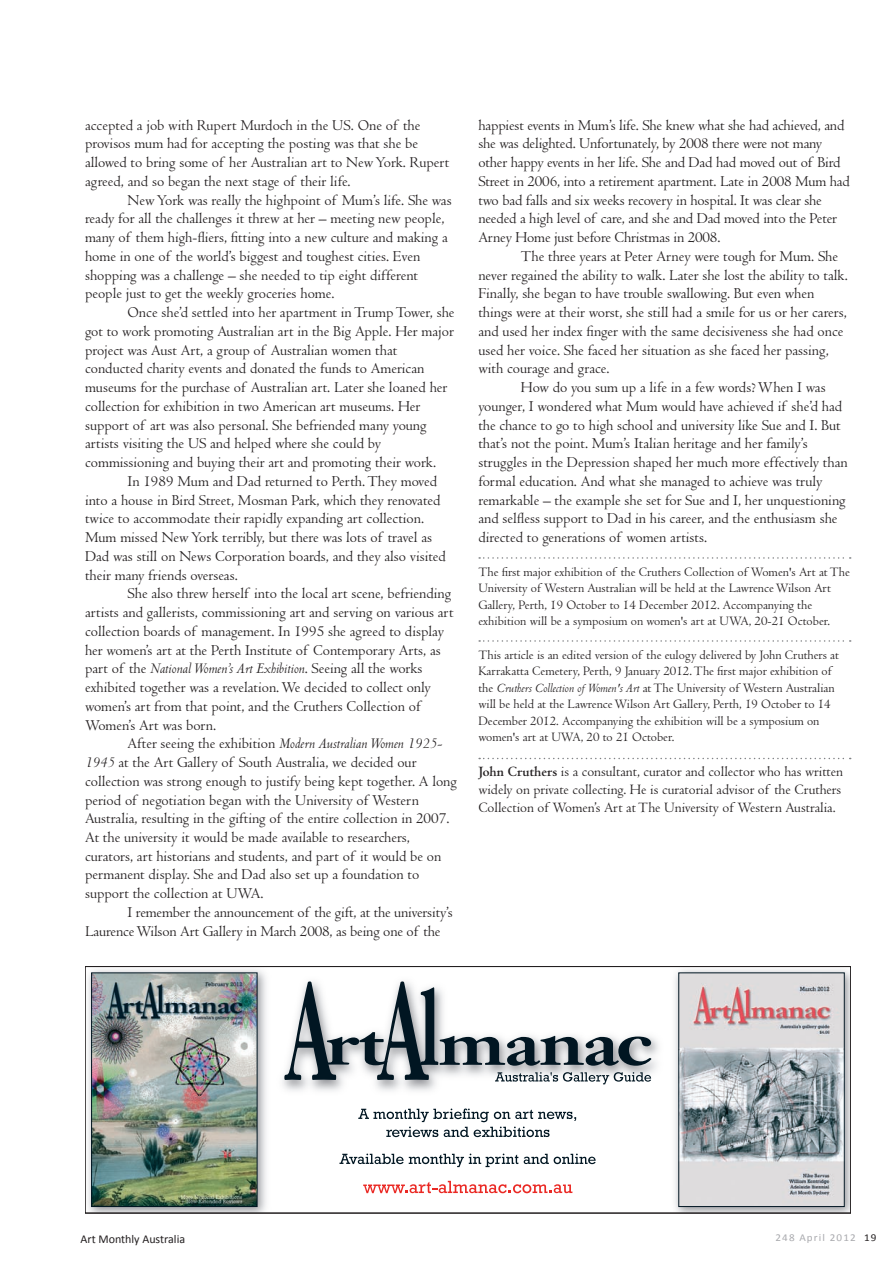
<style>
.page{position:relative;width:893px;height:1263px;background:#fff}
.page>*{position:absolute;margin:0;border:0;box-sizing:border-box;transform-origin:0 0}
.t1{font:15.6px/18.8px "Centaur";color:#231f20}
.t2{font:15.6px "Centaur MT Italic A";color:#231f20}
.t3{font:14.85px/18px "Centaur";color:#231f20}
.t4{font:13.35px/16.5px "Centaur";color:#231f20}
.t5{font:12px "Calibri";color:#231f20}
.t6{font:10.5px "Calibri";letter-spacing:.1em;color:#aaabaf;scale:1.06 1}
.s1{font-family:"Centaur"}
.s2{font-family:"Centaur MT Italic A"}
.s3{font-style:italic}
.s4{font-weight:700}
.s5{color:#231f20}
</style>
<div class="page">
<svg style="left:479px;top:557px;width:372px;height:2px"></svg>
<svg style="left:479px;top:640px;width:372px;height:2px"></svg>
<svg style="left:479px;top:758px;width:372px;height:1px"></svg>
<img style="left:85px;top:967px;width:765px;height:246px">
<p class="t1" style="left:85px;top:116px;width:366px">accepted a job with Rupert Murdoch in the US. One of the provisos mum had for accepting the posting was that she be allowed to bring some of her Australian art to New York. Rupert agreed, and so began the next stage of their life.</p>
<p class="t1" style="left:85px;top:191px;width:368px;text-indent:43px">New York was really the highpoint of Mum’s life. She was ready for all the challenges it threw at her – meeting new people, many of them high-fliers, fitting into a new culture and making a home in one of the world’s biggest and toughest cities. Even shopping was a challenge – she needed to tip eight different people just to get the weekly groceries home.</p>
<p class="t1" style="left:85px;top:303px;width:371px;text-indent:43px">Once she’d settled into her apartment in Trump Tower, she got to work promoting Australian art in the Big Apple. Her major project was Aust Art, a group of Australian women that conducted charity events and donated the funds to American museums for the purchase of Australian art. Later she loaned her collection for exhibition in two American art museums. Her support of art was also personal. She befriended many young artists visiting the US and helped where she could by commissioning and buying their art and promoting their work.</p>
<p class="t1" style="left:85px;top:472px;width:362px;text-indent:43px">In 1989 Mum and Dad returned to Perth. They moved into a house in Bird Street, Mosman Park, which they renovated twice to accommodate their rapidly expanding art collection.<br>Mum missed New York terribly, but there was lots of travel as Dad was still on News Corporation boards, and they also visited their many friends overseas.</p>
<p class="t1" style="left:85px;top:584px;width:370px;text-indent:43px">She also threw herself into the local art scene, befriending artists and gallerists, commissioning art and serving on various art collection boards of management. In 1995 she agreed to display her women’s art at the Perth Institute of Contemporary Arts, as</p>
<p class="t2" style="left:85px;top:660px;width:339px"><span class="s1">part of the</span> National Women’s Art Exhibition<span class="s1">. Seeing all the works</span></p>
<p class="t1" style="left:85px;top:678px;width:347px">exhibited together was a revelation. We decided to collect only women’s art from that point, and the Cruthers Collection of<br>Women’s Art was born.</p>
<p class="t2" style="left:128px;top:735px;width:316px"><span class="s1">After seeing the exhibition</span> Modern Australian Women 1925-</p>
<p class="t1" style="left:85px;top:753px;width:373px"><span class="s2">1945</span> at the Art Gallery of South Australia, we decided our collection was strong enough to justify being kept together. A long period of negotiation began with the University of Western Australia, resulting in the gifting of the entire collection in 2007.<br>At the university it would be made available to researchers, curators, art historians and students, and part of it would be on permanent display. She and Dad also set up a foundation to support the collection at UWA.</p>
<p class="t1" style="left:85px;top:903px;width:369px;text-indent:43px">I remember the announcement of the gift, at the university’s<br>Laurence Wilson Art Gallery in March 2008, as being one of the</p>
<p class="t1" style="left:478px;top:116px;width:373px">happiest events in Mum’s life. She knew what she had achieved, and she was delighted. Unfortunately, by 2008 there were not many other happy events in her life. She and Dad had moved out of Bird Street in 2006, into a retirement apartment. Late in 2008 Mum had two bad falls and six weeks recovery in hospital. It was clear she needed a high level of care, and she and Dad moved into the Peter Arney Home just before Christmas in 2008.</p>
<p class="t1" style="left:478px;top:247px;width:371px;text-indent:43px">The three years at Peter Arney were tough for Mum. She never regained the ability to walk. Later she lost the ability to talk.<br>Finally, she began to have trouble swallowing. But even when things were at their worst, she still had a smile for us or her carers, and used her index finger with the same decisiveness she had once used her voice. She faced her situation as she faced her passing, with courage and grace.</p>
<p class="t1" style="left:478px;top:378px;width:371px;text-indent:43px">How do you sum up a life in a few words? When I was younger, I wondered what Mum would have achieved if she’d had the chance to go to high school and university like Sue and I. But that’s not the point. Mum’s Italian heritage and her family’s struggles in the Depression shaped her much more effectively than formal education. And what she managed to achieve was truly remarkable – the example she set for Sue and I, her unquestioning and selfless support to Dad in his career, and the enthusiasm she directed to generations of women artists.</p>
<p class="t4" style="left:478px;top:564px;width:373px">The first major exhibition of the Cruthers Collection of Women's Art at The University of Western Australian will be held at the Lawrence Wilson Art Gallery, Perth, 19 October to 14 December 2012. Accompanying the exhibition will be a symposium on women's art at UWA, 20-21 October.</p>
<p class="t4" style="left:478px;top:647px;width:362px">This article is an edited version of the eulogy delivered by John Cruthers at Karrakatta Cemetery, Perth, 9 January 2012. The first major exhibition of the <span class="s3">Cruthers Collection of Women's Art</span> at The University of Western Australian will be held at the Lawrence Wilson Art Gallery, Perth, 19 October to 14<br>December 2012. Accompanying the exhibition will be a symposium on women's art at UWA, 20 to 21 October.</p>
<p class="t3" style="left:478px;top:763px;width:366px"><span class="s4">John Cruthers</span> is a consultant, curator and collector who has written widely on private collecting. He is curatorial advisor of the Cruthers<br>Collection of Women’s Art at The University of Western Australia.</p>
<p class="t5" style="left:81px;top:1231px;width:106px">Art Monthly Australia</p>
<p class="t6" style="left:775px;top:1231px;width:97px">248 April 2012 <span class="s5">19</span></p>
</div>
